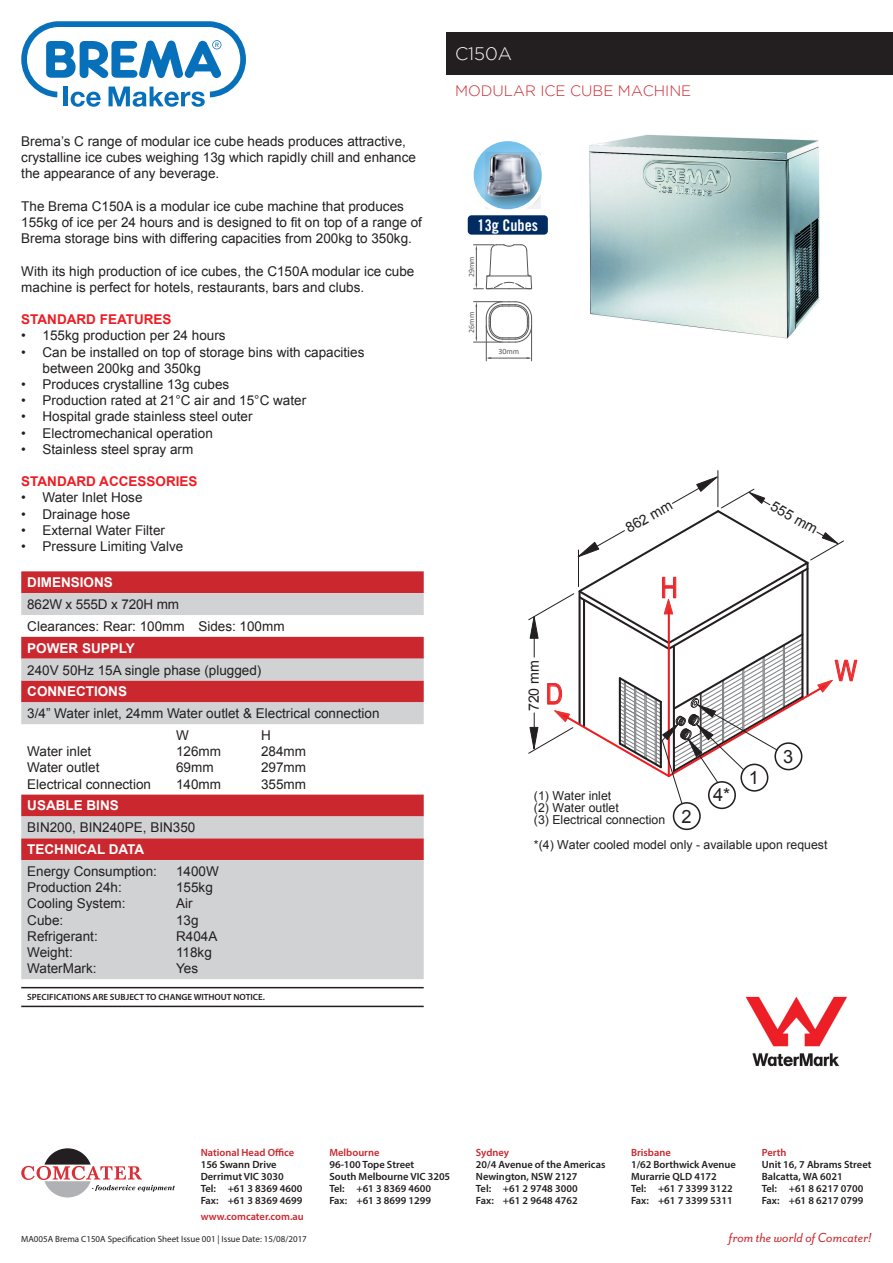
<style>
.page{position:relative;width:893px;height:1263px;background:#fff}
.page>*{position:absolute;margin:0;border:0;box-sizing:border-box;transform-origin:0 0}
.t1{font:28.65px "Arial Narrow";color:#ec2a2d}
.t2{font:18.3px "Arial";color:#231f20}
.t3{font:300 18px "Gotham";color:#fff}
.t4{font:16.05px "Trade Gothic LT Std Bd Cn 20";color:#fff}
.t5{font:italic 15px "Mr Eaves San OT";color:#ca272e}
.t6{font:300 15px "Gotham";color:#ca272e}
.t7{font:14.25px "Arial";color:#231f20}
.t8{font:13.5px/16.2px "Arial";color:#231f20}
.t9{font:700 13.5px "Arial";color:#fff}
.t10{font:700 13.5px "Arial";color:#ee1d23}
.t11{font:12.3px/12.3px "Arial";color:#231f20}
.t12{font:600 10.5px/12px "Myriad Pro";color:#231f20}
.t13{font:600 10.5px "Myriad Pro";color:#ca272e}
.t14{font:9px "Myriad Pro";color:#231f20}
.t15{font:600 9px "Myriad Pro";color:#231f20}
.t16{font:7.95px "Calibri";color:#57585a}
</style>
<div class="page">
<svg style="left:21px;top:1148px;width:154px;height:49px"></svg>
<hr style="left:718px;top:471px;width:1px;height:36px;background:#231f20">
<div style="left:708px;top:781px;width:28px;height:28px;border:2px solid #231f20;border-radius:50%"></div>
<div style="left:673px;top:802px;width:28px;height:28px;border:2px solid #231f20;border-radius:50%"></div>
<svg style="left:528px;top:475px;width:329px;height:329px"></svg>
<img style="left:589px;top:134px;width:231px;height:205px">
<svg style="left:21px;top:21px;width:225px;height:86px"></svg>
<div style="left:446px;top:32px;width:447px;height:42px;background:#231f20"></div>
<div style="left:21px;top:571px;width:403px;height:22px;background:#ca272e"></div>
<svg style="left:21px;top:593px;width:403px;height:386px;fill:#d1d2d4"></svg>
<hr style="left:21px;top:987px;width:403px;height:1px;background:#231f20">
<hr style="left:21px;top:1006px;width:403px;height:1px;background:#231f20">
<svg style="left:475px;top:142px;width:66px;height:67px"></svg>
<svg style="left:485px;top:152px;width:55px;height:56px"></svg>
<img style="left:486px;top:152px;width:44px;height:46px">
<div style="left:470px;top:137px;width:76px;height:76px;border:4px solid #fff;border-radius:50%"></div>
<div style="left:468px;top:215px;width:80px;height:20px;background:#002c62;border-radius:4px"></div>
<svg style="left:473px;top:244px;width:60px;height:46px"></svg>
<hr style="left:486px;top:326px;width:1px;height:35px;background:#57585a">
<hr style="left:531px;top:326px;width:1px;height:35px;background:#57585a">
<hr style="left:488px;top:358px;width:41px;height:1px;background:#57585a">
<svg style="left:473px;top:301px;width:60px;height:42px"></svg>
<img style="left:745px;top:996px;width:102px;height:71px">
<p class="t8" style="left:21px;top:133px;width:396px">Brema’s C range of modular ice cube heads produces attractive, crystalline ice cubes weighing 13g which rapidly chill and enhance the appearance of any beverage.</p>
<p class="t8" style="left:21px;top:198px;width:402px">The Brema C150A is a modular ice cube machine that produces<br>155kg of ice per 24 hours and is designed to fit on top of a range of<br>Brema storage bins with differing capacities from 200kg to 350kg.</p>
<p class="t8" style="left:21px;top:263px;width:395px">With its high production of ice cubes, the C150A modular ice cube machine is perfect for hotels, restaurants, bars and clubs.</p>
<p class="t10" style="left:21px;top:310px;width:152px">STANDARD FEATURES</p>
<p class="t8" style="left:21px;top:328px;width:206px">• 155kg production per 24 hours</p>
<p class="t8" style="left:43px;top:344px;width:323px;text-indent:-21px">• Can be installed on top of storage bins with capacities between 200kg and 350kg</p>
<p class="t8" style="left:21px;top:376px;width:210px">• Produces crystalline 13g cubes</p>
<p class="t8" style="left:21px;top:392px;width:286px">• Production rated at 21°C air and 15°C water</p>
<p class="t8" style="left:21px;top:409px;width:233px">• Hospital grade stainless steel outer</p>
<p class="t8" style="left:21px;top:425px;width:193px">• Electromechanical operation</p>
<p class="t8" style="left:21px;top:441px;width:174px">• Stainless steel spray arm</p>
<p class="t10" style="left:21px;top:472px;width:178px">STANDARD ACCESSORIES</p>
<p class="t8" style="left:21px;top:490px;width:123px">• Water Inlet Hose</p>
<p class="t8" style="left:21px;top:506px;width:111px">• Drainage hose</p>
<p class="t8" style="left:21px;top:522px;width:145px">• External Water Filter</p>
<p class="t8" style="left:21px;top:538px;width:164px">• Pressure Limiting Valve</p>
<p class="t9" style="left:27px;top:573px;width:87px">DIMENSIONS</p>
<p class="t8" style="left:27px;top:593px;width:259px;line-height:21.9px">862W x 555D x 720H mm<br>Clearances: Rear: 100mm Sides: 100mm</p>
<p class="t9" style="left:27px;top:639px;width:109px">POWER SUPPLY</p>
<p class="t8" style="left:27px;top:662px;width:236px">240V 50Hz 15A single phase (plugged)</p>
<p class="t9" style="left:27px;top:683px;width:101px">CONNECTIONS</p>
<p class="t8" style="left:176px;top:703px;width:205px;line-height:21.9px;text-indent:-149px">3/4” Water inlet, 24mm Water outlet &amp; Electrical connection<br>W</p>
<p class="t8" style="left:261px;top:727px;width:11px">H</p>
<p class="t8" style="left:27px;top:743px;width:66px">Water inlet</p>
<p class="t8" style="left:176px;top:743px;width:47px">126mm</p>
<p class="t8" style="left:261px;top:743px;width:47px">284mm</p>
<p class="t8" style="left:27px;top:760px;width:74px">Water outlet</p>
<p class="t8" style="left:176px;top:760px;width:39px">69mm</p>
<p class="t8" style="left:261px;top:760px;width:47px">297mm</p>
<p class="t8" style="left:27px;top:776px;width:125px">Electrical connection</p>
<p class="t8" style="left:176px;top:776px;width:47px">140mm</p>
<p class="t8" style="left:261px;top:776px;width:47px">355mm</p>
<p class="t9" style="left:27px;top:797px;width:93px">USABLE BINS</p>
<p class="t8" style="left:27px;top:819px;width:170px">BIN200, BIN240PE, BIN350</p>
<p class="t9" style="left:27px;top:840px;width:118px">TECHNICAL DATA</p>
<p class="t8" style="left:27px;top:863px;width:131px">Energy Consumption:</p>
<p class="t8" style="left:176px;top:863px;width:44px">1400W</p>
<p class="t8" style="left:27px;top:879px;width:96px">Production 24h:</p>
<p class="t8" style="left:176px;top:879px;width:38px">155kg</p>
<p class="t8" style="left:27px;top:896px;width:100px">Cooling System:</p>
<p class="t8" style="left:176px;top:896px;width:18px">Air</p>
<p class="t8" style="left:27px;top:912px;width:38px">Cube:</p>
<p class="t8" style="left:176px;top:912px;width:24px">13g</p>
<p class="t8" style="left:27px;top:928px;width:72px">Refrigerant:</p>
<p class="t8" style="left:176px;top:928px;width:43px">R404A</p>
<p class="t8" style="left:27px;top:944px;width:47px">Weight:</p>
<p class="t8" style="left:176px;top:944px;width:37px">118kg</p>
<p class="t8" style="left:27px;top:960px;width:71px">WaterMark:</p>
<p class="t8" style="left:176px;top:960px;width:24px">Yes</p>
<p class="t15" style="left:27px;top:992px;width:239px">SPECIFICATIONS ARE SUBJECT TO CHANGE WITHOUT NOTICE.</p>
<h3 class="t3" style="left:455px;top:44px;width:59px">C150A</h3>
<p class="t6" style="left:455px;top:83px;width:238px">MODULAR ICE CUBE MACHINE</p>
<p class="t4" style="left:478px;top:215px;width:62px">13g Cubes</p>
<p class="t16" style="left:466px;top:277px;width:22px;rotate:-90deg">29mm</p>
<p class="t16" style="left:466px;top:333px;width:22px;rotate:-90deg">26mm</p>
<p class="t16" style="left:498px;top:346px;width:22px">30mm</p>
<p class="t7" style="left:622px;top:521px;width:53px;rotate:-30deg">862 mm</p>
<p class="t7" style="left:777px;top:496px;width:53px;rotate:30deg">555 mm</p>
<p class="t7" style="left:524px;top:711px;width:53px;rotate:-90deg">720 mm</p>
<h1 class="t1" style="left:546px;top:673px;width:19px">D</h1>
<h1 class="t1" style="left:661px;top:567px;width:19px">H</h1>
<h2 class="t2" style="left:749px;top:766px;width:12px">1</h2>
<h2 class="t2" style="left:783px;top:745px;width:12px">3</h2>
<h1 class="t1" style="left:835px;top:650px;width:24px">W</h1>
<h2 class="t2" style="left:713px;top:783px;width:19px">4*</h2>
<p class="t11" style="left:534px;top:789px;width:133px">(1) Water inlet<br>(2) Water outlet<br>(3) Electrical connection</p>
<p class="t11" style="left:534px;top:839px;width:295px">*(4) Water cooled model only - available upon request</p>
<h2 class="t2" style="left:681px;top:804px;width:12px">2</h2>
<p class="t13" style="left:201px;top:1146px;width:95px">National Head Office</p>
<p class="t12" style="left:201px;top:1158px;width:103px">156 Swann Drive<br>Derrimut VIC 3030<br>Tel: +61 3 8369 4600<br>Fax: +61 3 8369 4699</p>
<p class="t13" style="left:201px;top:1210px;width:105px">www.comcater.com.au</p>
<p class="t14" style="left:21px;top:1234px;width:287px">MA005A Brema C150A Specification Sheet Issue 001 | Issue Date: 15/08/2017</p>
<p class="t13" style="left:329px;top:1146px;width:52px">Melbourne</p>
<p class="t12" style="left:329px;top:1158px;width:122px">96-100 Tope Street<br>South Melbourne VIC 3205<br>Tel: +61 3 8369 4600<br>Fax: +61 3 8699 1299</p>
<p class="t13" style="left:476px;top:1146px;width:35px">Sydney</p>
<p class="t12" style="left:476px;top:1158px;width:131px">20/4 Avenue of the Americas<br>Newington, NSW 2127<br>Tel: +61 2 9748 3000<br>Fax: +61 2 9648 4762</p>
<p class="t13" style="left:631px;top:1146px;width:41px">Brisbane</p>
<p class="t12" style="left:631px;top:1158px;width:106px">1/62 Borthwick Avenue<br>Murarrie QLD 4172<br>Tel: +61 7 3399 3122<br>Fax: +61 7 3399 5311</p>
<p class="t13" style="left:762px;top:1146px;width:26px">Perth</p>
<p class="t12" style="left:762px;top:1158px;width:111px">Unit 16, 7 Abrams Street<br>Balcatta, WA 6021<br>Tel: +61 8 6217 0700<br>Fax: +61 8 6217 0799</p>
<p class="t5" style="left:729px;top:1229px;width:144px">from the world of Comcater!</p>
</div>
